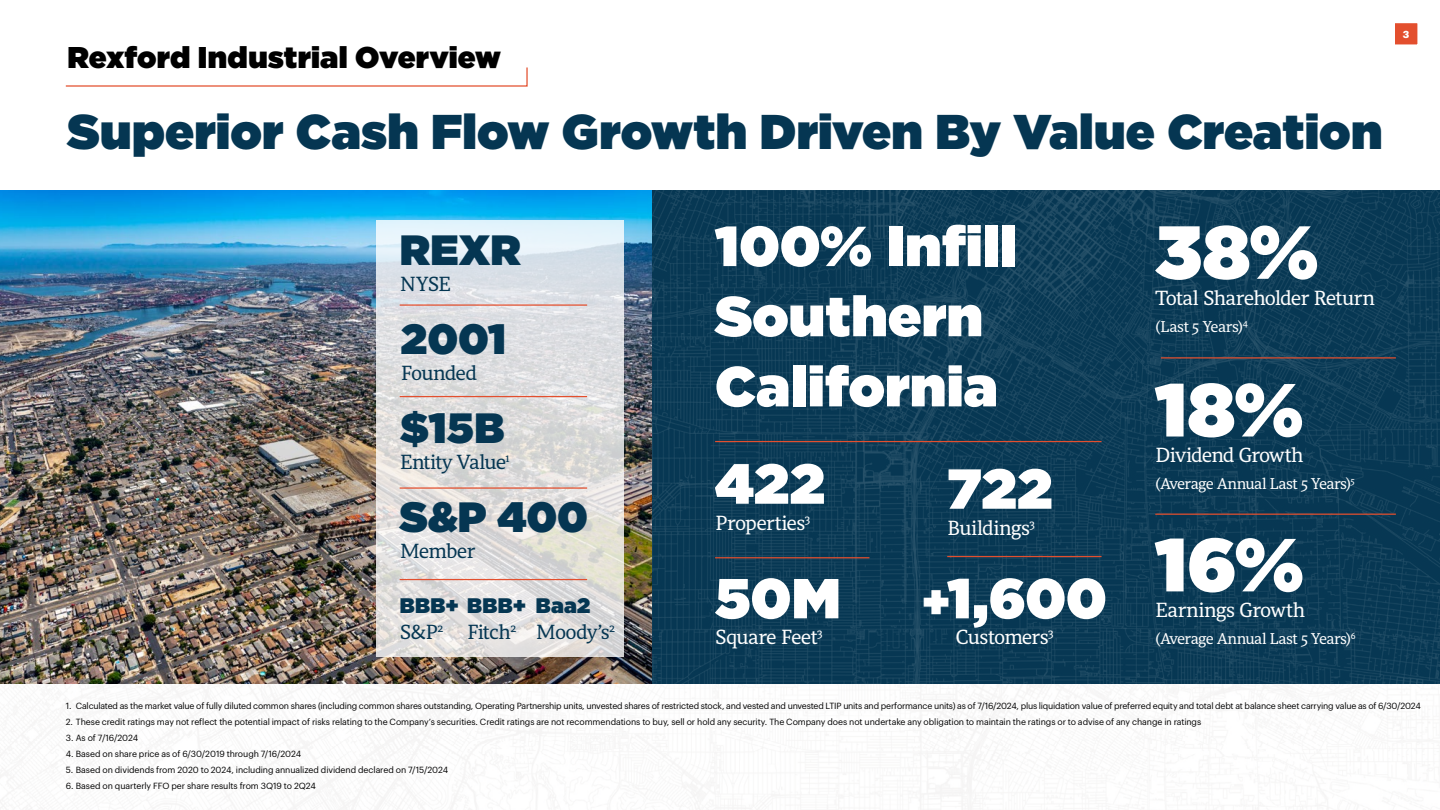
<style>
.page{position:relative;width:1440px;height:810px;background:#fff}
.page>*{position:absolute;margin:0;border:0;box-sizing:border-box;transform-origin:0 0}
.t1{font:900 75px "Gotham";color:#fff}
.t2{font:900 56.25px/70.1px "Gotham";letter-spacing:.005em;color:#fff}
.t3{font:900 48.75px "Gotham";color:#053652}
.t4{font:900 42.25px "Gotham";color:#053652}
.t5{font:900 30px "Gotham";letter-spacing:.005em;color:#000}
.t6{font:900 21px "Gotham";letter-spacing:.025em;color:#053652}
.t7{font:19.88px "Tarsus";letter-spacing:-.035em;color:#fff}
.t8{font:19.88px "Tarsus";letter-spacing:-.045em;color:#053652}
.t9{font:15.25px "Tarsus";letter-spacing:-.035em;color:#fff}
.t10{font:700 10px "Graphik";color:#fff}
.t11{font:8.75px "Graphik";letter-spacing:-.015em;color:#000}
.s1{font-size:45px}
</style>
<div class="page">
<img style="left:0;top:683px;width:1440px;height:127px">
<img style="left:651px;top:190px;width:789px;height:493px">
<hr style="left:715px;top:441px;width:387px;height:1px;background:#e34f2e">
<hr style="left:947px;top:556px;width:155px;height:1px;background:#e34f2e">
<hr style="left:1155px;top:514px;width:241px;height:1px;background:#e34f2e">
<hr style="left:1161px;top:357px;width:235px;height:2px;background:#e34f2e">
<img style="left:0;top:190px;width:651px;height:493px">
<svg style="left:377px;top:220px;width:247px;height:437px;background:#dfe0e1"></svg>
<hr style="left:400px;top:396px;width:187px;height:1px;background:#e34f2e">
<hr style="left:400px;top:487px;width:187px;height:2px;background:#e34f2e">
<hr style="left:400px;top:579px;width:187px;height:1px;background:#e34f2e">
<hr style="left:400px;top:304px;width:187px;height:2px;background:#e34f2e">
<svg style="left:65px;top:67px;width:463px;height:20px"></svg>
<hr style="left:715px;top:557px;width:154px;height:1px;background:#e34f2e">
<div style="left:1394px;top:23px;width:24px;height:22px;background:#e34f2e"></div>
<div style="left:1394px;top:22px;width:25px;height:24px;border:1px solid #fff"></div>
<h3 class="t5" style="left:68px;top:36px;width:435px">Rexford Industrial Overview</h3>
<h3 class="t3" style="left:68px;top:97px;width:1317px">Superior Cash Flow Growth Driven By Value Creation</h3>
<p class="t10" style="left:1403px;top:27px;width:8px">3</p>
<h3 class="t4" style="left:400px;top:220px;width:122px">REXR</h3>
<h3 class="t8" style="left:400px;top:271px;width:53px">NYSE</h3>
<h3 class="t4" style="left:401px;top:309px;width:107px">2001</h3>
<h3 class="t8" style="left:401px;top:360px;width:78px">Founded</h3>
<h3 class="t4" style="left:400px;top:398px;width:106px">$15B</h3>
<h3 class="t8" style="left:400px;top:449px;width:112px">Entity Value<sup>1</sup></h3>
<h3 class="t4" style="left:400px;top:487px;width:190px">S&amp;P 400</h3>
<h3 class="t8" style="left:400px;top:538px;width:77px">Member</h3>
<h3 class="t6" style="left:400px;top:591px;width:192px">BBB+ BBB+ Baa2</h3>
<h3 class="t8" style="left:400px;top:619px;width:217px">S&amp;P<sup>2</sup> Fitch<sup>2</sup> Moody’s<sup>2</sup></h3>
<h2 class="t2" style="left:715px;top:210px;width:304px">100% Infill<br>Southern<br>California</h2>
<h2 class="t2" style="left:715px;top:448px;width:111px">422</h2>
<h3 class="t7" style="left:715px;top:510px;width:97px">Properties<sup>3</sup></h3>
<h2 class="t2" style="left:715px;top:562px;width:127px">50M</h2>
<h3 class="t7" style="left:715px;top:624px;width:109px">Square Feet<sup>3</sup></h3>
<h2 class="t2" style="left:947px;top:453px;width:107px">722</h2>
<h3 class="t7" style="left:947px;top:515px;width:89px">Buildings<sup>3</sup></h3>
<h2 class="t2" style="left:922px;top:562px;width:187px"><span class="s1">+</span> 1,600</h2>
<h3 class="t7" style="left:956px;top:624px;width:100px">Customers<sup>3</sup></h3>
<h1 class="t1" style="left:1155px;top:198px;width:165px">38%</h1>
<h3 class="t7" style="left:1155px;top:285px;width:221px">Total Shareholder Return</h3>
<h3 class="t9" style="left:1155px;top:316px;width:94px">(Last 5 Years)<sup>4</sup></h3>
<h1 class="t1" style="left:1155px;top:356px;width:150px">18%</h1>
<h3 class="t7" style="left:1155px;top:442px;width:150px">Dividend Growth</h3>
<h3 class="t9" style="left:1155px;top:474px;width:201px">(Average Annual Last 5 Years)<sup>5</sup></h3>
<h1 class="t1" style="left:1155px;top:511px;width:151px">16%</h1>
<h3 class="t7" style="left:1155px;top:597px;width:151px">Earnings Growth</h3>
<h3 class="t9" style="left:1155px;top:629px;width:202px">(Average Annual Last 5 Years)<sup>6</sup></h3>
<p class="t11" style="left:66px;top:699px;width:1357px">1. Calculated as the market value of fully diluted common shares (including common shares outstanding, Operating Partnership units, unvested shares of restricted stock, and vested and unvested LTIP units and performance units) as of 7/16/2024, plus liquidation value of preferred equity and total debt at balance sheet carrying value as of 6/30/2024</p>
<p class="t11" style="left:66px;top:715px;width:1137px">2. These credit ratings may not reflect the potential impact of risks relating to the Company’s securities. Credit ratings are not recommendations to buy, sell or hold any security. The Company does not undertake any obligation to maintain the ratings or to advise of any change in ratings</p>
<p class="t11" style="left:66px;top:731px;width:74px">3. As of 7/16/2024</p>
<p class="t11" style="left:66px;top:747px;width:237px">4. Based on share price as of 6/30/2019 through 7/16/2024</p>
<p class="t11" style="left:66px;top:763px;width:384px">5. Based on dividends from 2020 to 2024, including annualized dividend declared on 7/15/2024</p>
<p class="t11" style="left:66px;top:780px;width:252px">6. Based on quarterly FFO per share results from 3Q19 to 2Q24</p>
</div>
